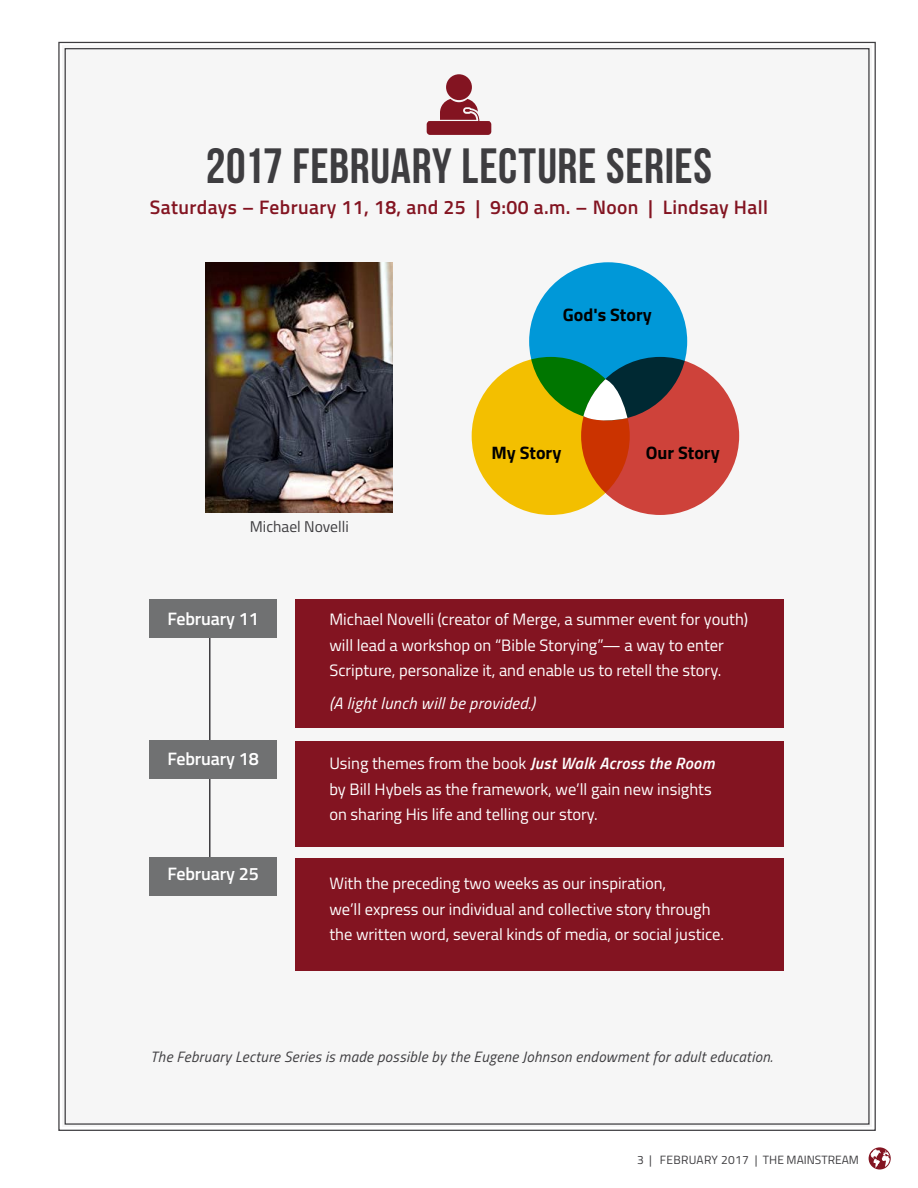
<style>
.page{position:relative;width:918px;height:1188px;background:#fff}
.page>*{position:absolute;margin:0;border:0;box-sizing:border-box;transform-origin:0 0}
.t1{font:49.5px "Bebas Neue";letter-spacing:.015em;color:#3e3d40}
.t2{font:600 19.5px "Titillium";letter-spacing:.02em;color:#831421}
.t3{font:600 18px "Titillium";letter-spacing:-.01em;color:#fff}
.t4{font:700 18px "Titillium";color:#000}
.t5{font:16.5px/25.5px "Titillium";color:#fff}
.t6{font:italic 16.5px "Titillium";letter-spacing:.02em;color:#fff}
.t7{font:15.6px "Titillium";color:#3e3d40}
.t8{font:italic 15px "Titillium";letter-spacing:.02em;color:#3e3d40}
.t9{font:12px "Titillium";color:#3e3d40}
.s1{font-weight:600;font-style:italic}
</style>
<div class="page">
<div style="left:58px;top:41px;width:818px;height:1090px;background:#f6f6f6"></div>
<div style="left:296px;top:599px;width:488px;height:129px;background:#831421"></div>
<div style="left:296px;top:741px;width:488px;height:106px;background:#831421"></div>
<div style="left:296px;top:858px;width:488px;height:113px;background:#831421"></div>
<hr style="left:209px;top:638px;width:2px;height:225px;background:#3e3d40">
<div style="left:150px;top:599px;width:127px;height:39px;background:#707172"></div>
<div style="left:150px;top:857px;width:127px;height:39px;background:#707172"></div>
<div style="left:150px;top:740px;width:127px;height:39px;background:#707172"></div>
<svg style="left:869px;top:1147px;width:22px;height:23px"></svg>
<svg style="left:428px;top:74px;width:62px;height:48px"></svg>
<div style="left:427px;top:121px;width:64px;height:14px;background:#831421;border-radius:3px"></div>
<img style="left:206px;top:262px;width:186px;height:251px">
<div style="left:529px;top:262px;width:158px;height:158px;background:#0098d8;border-radius:50%"></div>
<svg style="left:581px;top:357px;width:158px;height:158px;background:#ab3e39"></svg>
<svg style="left:472px;top:357px;width:158px;height:158px;background:#cfa200"></svg>
<svg style="left:583px;top:379px;width:44px;height:45px;background:#a8b39b"></svg>
<h1 class="t1" style="left:206px;top:138px;width:508px">2017 FEBRUARY LECTURE SERIES</h1>
<p class="t2" style="left:150px;top:193px;width:620px">Saturdays – February 11, 18, and 25 | 9:00 a.m. – Noon | Lindsay Hall</p>
<p class="t4" style="left:563px;top:301px;width:90px">God's Story</p>
<p class="t7" style="left:250px;top:515px;width:100px">Michael Novelli</p>
<p class="t4" style="left:491px;top:439px;width:71px">My Story</p>
<p class="t4" style="left:646px;top:439px;width:75px">Our Story</p>
<p class="t3" style="left:167px;top:606px;width:93px">February 11</p>
<p class="t5" style="left:329px;top:606px;width:420px">Michael Novelli (creator of Merge, a summer event for youth) will lead a workshop on “Bible Storying”— a way to enter<br>Scripture, personalize it, and enable us to retell the story.</p>
<p class="t6" style="left:329px;top:691px;width:207px">(A light lunch will be provided.)</p>
<p class="t3" style="left:167px;top:745px;width:93px">February 18</p>
<p class="t5" style="left:329px;top:750px;width:387px">Using themes from the book <span class="s1">Just Walk Across the Room </span>by Bill Hybels as the framework, we’ll gain new insights on sharing His life and telling our story.</p>
<p class="t3" style="left:167px;top:861px;width:93px">February 25</p>
<p class="t5" style="left:329px;top:870px;width:396px">With the preceding two weeks as our inspiration,<br>we’ll express our individual and collective story through the written word, several kinds of media, or social justice.</p>
<p class="t8" style="left:151px;top:1046px;width:624px">The February Lecture Series is made possible by the Eugene Johnson endowment for adult education.</p>
<p class="t9" style="left:637px;top:1151px;width:223px">3 | FEBRUARY 2017 | THE MAINSTREAM</p>
</div>
